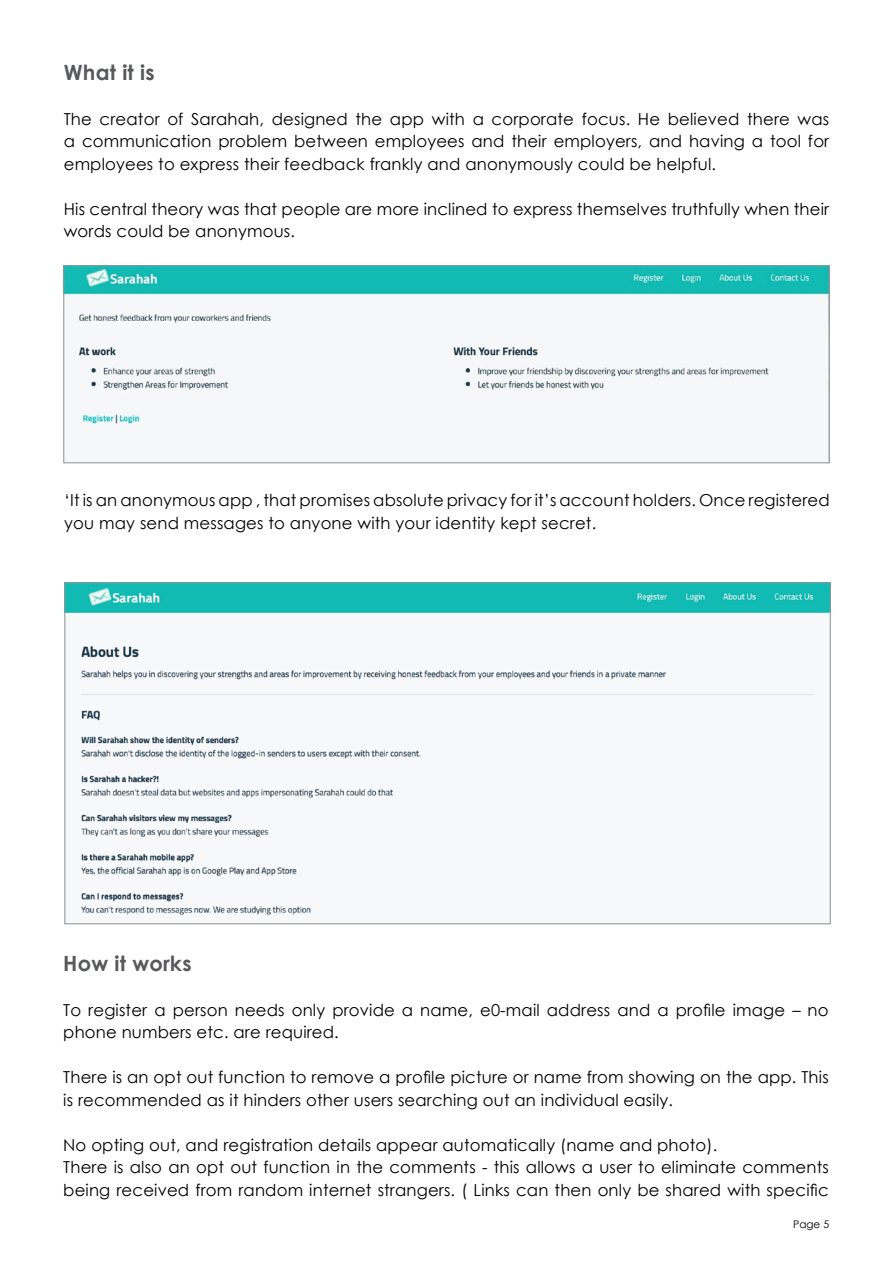
<style>
.page{position:relative;width:893px;height:1263px;background:#fff}
.page>*{position:absolute;margin:0;border:0;box-sizing:border-box;transform-origin:0 0}
.t1{font:700 21px "Century Gothic";letter-spacing:.01em;color:#58595b}
.t2{font:16.5px/22.5px "Century Gothic";letter-spacing:.01em;color:#000}
.t3{font:10.5px "Century Gothic";color:#000}
</style>
<div class="page">
<img style="left:65px;top:267px;width:763px;height:194px">
<div style="left:63px;top:265px;width:767px;height:198px;border:1px solid #939598"></div>
<img style="left:66px;top:584px;width:763px;height:332px">
<p class="t1" style="left:64px;top:56px;width:92px">What it is</p>
<p class="t2" style="left:64px;top:107px;width:767px;text-align:justify">The creator of Sarahah, designed the app with a corporate focus. He believed there was a communication problem between employees and their employers, and having a tool for employees to express their feedback frankly and anonymously could be helpful.</p>
<p class="t2" style="left:64px;top:197px;width:767px">His central theory was that people are more inclined to express themselves truthfully when their words could be anonymous.</p>
<p class="t2" style="left:64px;top:489px;width:767px">‘It is an anonymous app , that promises absolute privacy for it’s account holders. Once registered you may send messages to anyone with your identity kept secret.</p>
<p class="t1" style="left:63px;top:947px;width:130px">How it works</p>
<p class="t2" style="left:63px;top:998px;width:767px">To register a person needs only provide a name, e0-mail address and a profile image – no phone numbers etc. are required.</p>
<p class="t2" style="left:63px;top:1066px;width:767px">There is an opt out function to remove a profile picture or name from showing on the app. This is recommended as it hinders other users searching out an individual easily.</p>
<p class="t2" style="left:63px;top:1133px;width:767px">No opting out, and registration details appear automatically (name and photo).<br>There is also an opt out function in the comments - this allows a user to eliminate comments being received from random internet strangers. ( Links can then only be shared with specific</p>
<p class="t3" style="left:793px;top:1217px;width:38px">Page 5</p>
</div>
